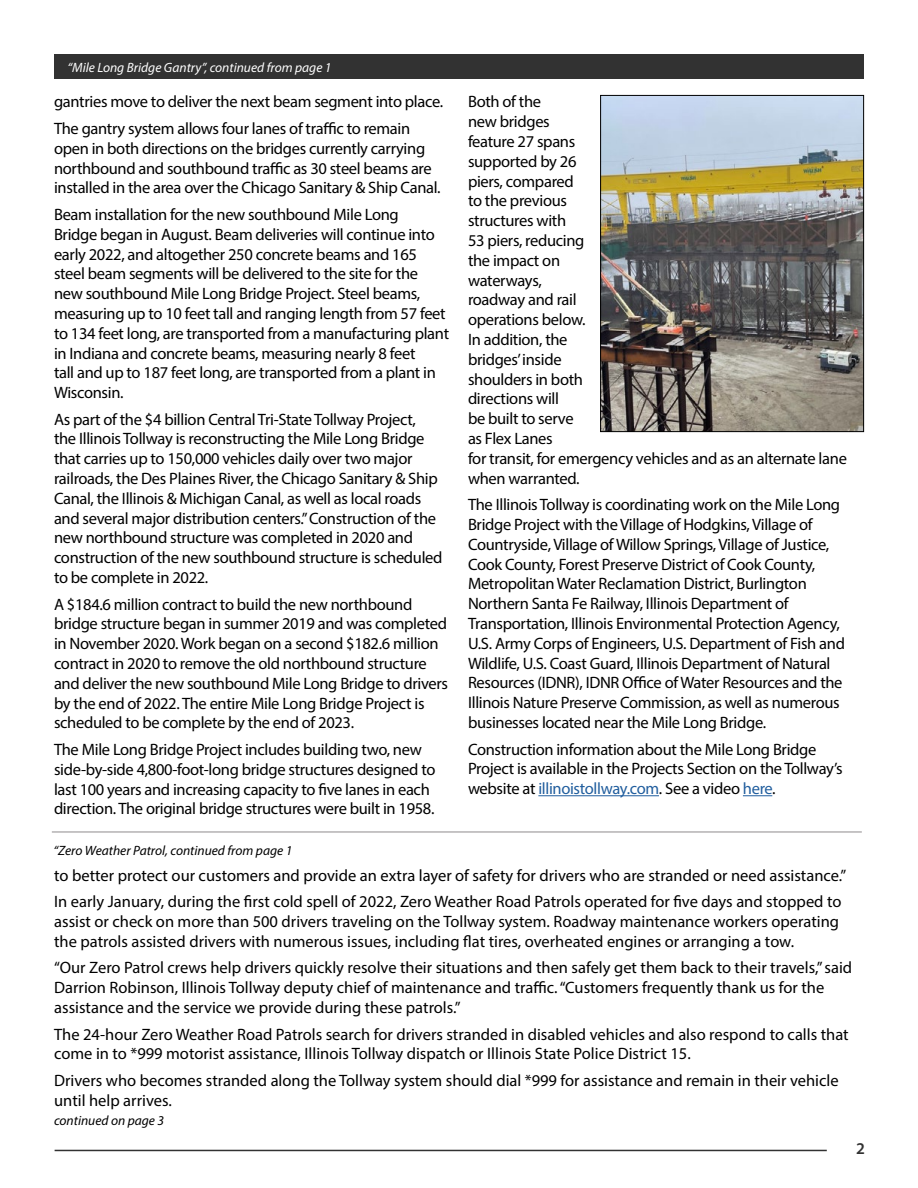
<style>
.page{position:relative;width:918px;height:1188px;background:#fff}
.page>*{position:absolute;margin:0;border:0;box-sizing:border-box;transform-origin:0 0}
.t1{font:16.5px/19.8px "Myriad Pro";letter-spacing:-.02em;color:#000}
.t2{font:16.5px/19.8px "Myriad Pro";color:#000}
.t3{font:600 16.5px "Myriad Pro";color:#323232}
.t4{font:italic 13.5px "Myriad Pro";color:#000}
.t5{font:italic 13.5px "Myriad Pro";color:#fff}
.s1{color:#215e9e}
</style>
<div class="page">
<hr style="left:55px;top:1150px;width:772px;height:1px;background:#323232">
<div style="left:54px;top:54px;width:810px;height:25px;background:#323232"></div>
<hr style="left:52px;top:832px;width:810px;height:1px;background:#8f8a8d">
<hr style="left:538px;top:795px;width:121px;height:1px;background:#215e9e">
<svg style="left:743px;top:795px;width:29px;height:1px"></svg>
<img style="left:602px;top:97px;width:260px;height:333px">
<div style="left:600px;top:95px;width:264px;height:337px;border:1px solid #000"></div>
<p class="t5" style="left:68px;top:59px;width:266px">“Mile Long Bridge Gantry”, continued from page 1</p>
<p class="t1" style="left:54px;top:88px;width:391px;line-height:26.5px">gantries move to deliver the next beam segment into place.<br>The gantry system allows four lanes of traffic to remain</p>
<p class="t1" style="left:54px;top:138px;width:388px">open in both directions on the bridges currently carrying northbound and southbound traffic as 30 steel beams are installed in the area over the Chicago Sanitary &amp; Ship Canal.</p>
<p class="t1" style="left:54px;top:204px;width:397px">Beam installation for the new southbound Mile Long<br>Bridge began in August. Beam deliveries will continue into early 2022, and altogether 250 concrete beams and 165 steel beam segments will be delivered to the site for the new southbound Mile Long Bridge Project. Steel beams, measuring up to 10 feet tall and ranging length from 57 feet to 134 feet long, are transported from a manufacturing plant in Indiana and concrete beams, measuring nearly 8 feet<br>tall and up to 187 feet long, are transported from a plant in Wisconsin.</p>
<p class="t1" style="left:54px;top:409px;width:390px">As part of the $4 billion Central Tri-State Tollway Project,<br>the Illinois Tollway is reconstructing the Mile Long Bridge that carries up to 150,000 vehicles daily over two major railroads, the Des Plaines River, the Chicago Sanitary &amp; Ship Canal, the Illinois &amp; Michigan Canal, as well as local roads and several major distribution centers.” Construction of the new northbound structure was completed in 2020 and construction of the new southbound structure is scheduled to be complete in 2022.</p>
<p class="t1" style="left:54px;top:594px;width:396px">A $184.6 million contract to build the new northbound bridge structure began in summer 2019 and was completed in November 2020. Work began on a second $182.6 million contract in 2020 to remove the old northbound structure and deliver the new southbound Mile Long Bridge to drivers by the end of 2022. The entire Mile Long Bridge Project is scheduled to be complete by the end of 2023.</p>
<p class="t1" style="left:54px;top:739px;width:383px">The Mile Long Bridge Project includes building two, new side-by-side 4,800-foot-long bridge structures designed to last 100 years and increasing capacity to five lanes in each direction. The original bridge structures were built in 1958.</p>
<p class="t4" style="left:54px;top:842px;width:240px">“Zero Weather Patrol, continued from page 1</p>
<p class="t1" style="left:468px;top:92px;width:380px">Both of the<br>new bridges<br>feature 27 spans<br>supported by 26<br>piers, compared<br>to the previous<br>structures with<br>53 piers, reducing<br>the impact on<br>waterways,<br>roadway and rail<br>operations below.<br>In addition, the<br>bridges’ inside<br>shoulders in both<br>directions will<br>be built to serve<br>as Flex Lanes<br>for transit, for emergency vehicles and as an alternate lane when warranted.</p>
<p class="t1" style="left:468px;top:494px;width:378px">The Illinois Tollway is coordinating work on the Mile Long Bridge Project with the Village of Hodgkins, Village of Countryside, Village of Willow Springs, Village of Justice, Cook County, Forest Preserve District of Cook County, Metropolitan Water Reclamation District, Burlington Northern Santa Fe Railway, Illinois Department of Transportation, Illinois Environmental Protection Agency, U.S. Army Corps of Engineers, U.S. Department of Fish and Wildlife, U.S. Coast Guard, Illinois Department of Natural Resources (IDNR), IDNR Office of Water Resources and the Illinois Nature Preserve Commission, as well as numerous businesses located near the Mile Long Bridge.</p>
<p class="t1" style="left:468px;top:739px;width:376px">Construction information about the Mile Long Bridge<br>Project is available in the Projects Section on the Tollway’s website at <span class="s1">illinoistollway.com</span>. See a video <span class="s1">here</span>.</p>
<p class="t2" style="left:54px;top:862px;width:794px;line-height:26.5px">to better protect our customers and provide an extra layer of safety for drivers who are stranded or need assistance.”<br>In early January, during the first cold spell of 2022, Zero Weather Road Patrols operated for five days and stopped to</p>
<p class="t2" style="left:54px;top:911px;width:786px">assist or check on more than 500 drivers traveling on the Tollway system. Roadway maintenance workers operating the patrols assisted drivers with numerous issues, including flat tires, overheated engines or arranging a tow.</p>
<p class="t2" style="left:54px;top:958px;width:800px">“Our Zero Patrol crews help drivers quickly resolve their situations and then safely get them back to their travels,” said<br>Darrion Robinson, Illinois Tollway deputy chief of maintenance and traffic. “Customers frequently thank us for the assistance and the service we provide during these patrols.”</p>
<p class="t2" style="left:54px;top:1024px;width:796px">The 24-hour Zero Weather Road Patrols search for drivers stranded in disabled vehicles and also respond to calls that come in to *999 motorist assistance, Illinois Tollway dispatch or Illinois State Police District 15.</p>
<p class="t2" style="left:54px;top:1070px;width:786px">Drivers who becomes stranded along the Tollway system should dial *999 for assistance and remain in their vehicle until help arrives.</p>
<p class="t4" style="left:54px;top:1112px;width:112px">continued on page 3</p>
<p class="t3" style="left:856px;top:1138px;width:10px">2</p>
</div>
